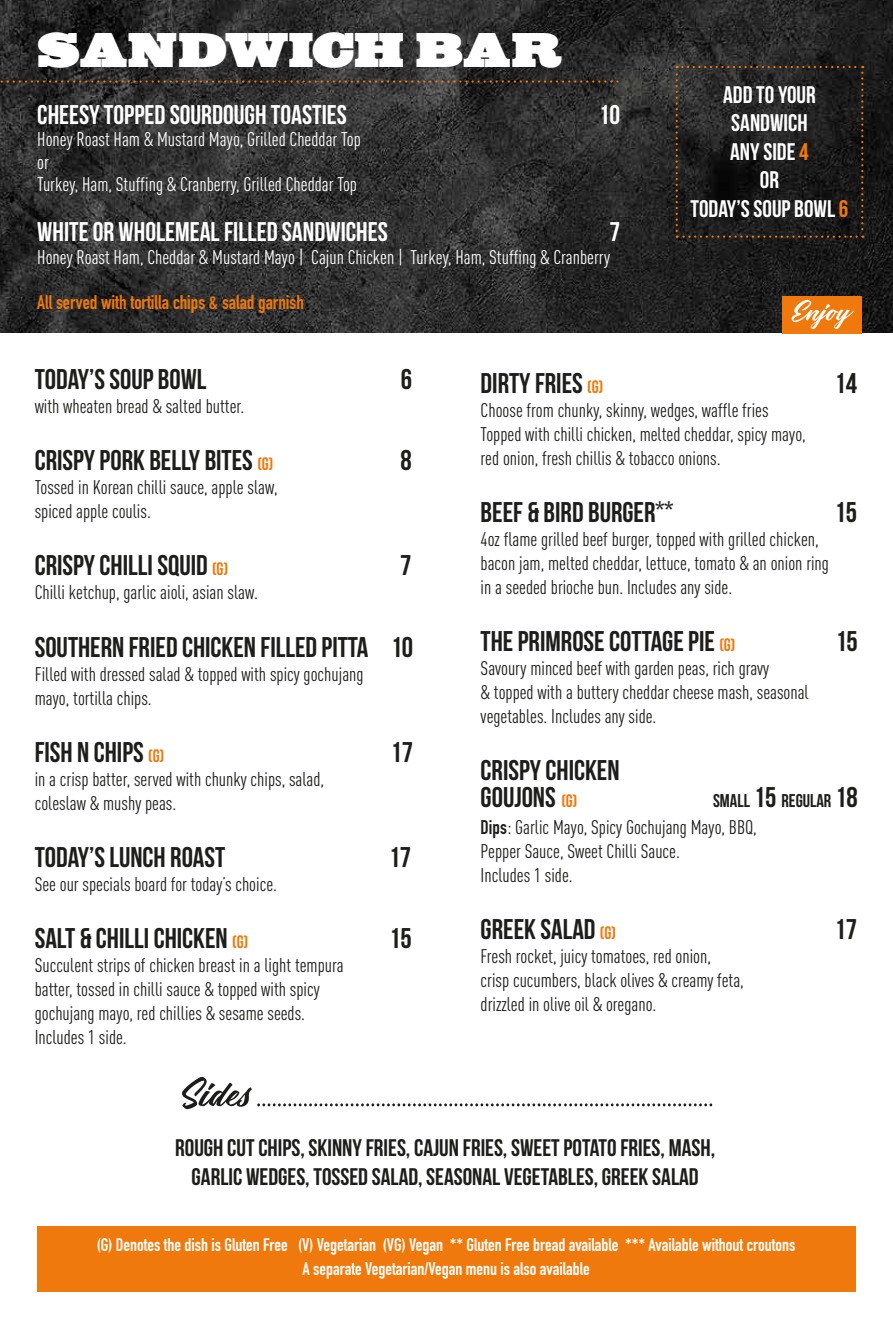
<style>
.page{position:relative;width:893px;height:1327px;background:#fff}
.page>*{position:absolute;margin:0;border:0;box-sizing:border-box;transform-origin:0 0}
.t1{font:47.85px "Big Mummy";color:#fff}
.t2{font:28.5px/27px "Bebas Neue";color:#1d1d1b}
.t3{font:27px "Bebas Neue";color:#fff}
.t4{font:24px/28.5px "Bebas Neue";color:#1d1d1b;text-align:center}
.t5{font:24px/28.5px "Bebas Neue";color:#fff;text-align:center}
.t6{font:19.5px/24px "DIN Cond";color:#1d1d1b}
.t7{font:19.5px/22.5px "DIN Cond";color:#fff}
.t8{font:700 19.5px "DIN Condensed";color:#ef790c}
.t9{font:18.45px "Bebas Neue";color:#1d1d1b}
.t10{font:700 18px/24px "DIN Condensed";color:#fff;text-align:center}
.s1{color:#ef790c}
.s2{font-size:18px;color:#ef790c}
.s3{font-size:28.5px}
.s4{font-family:"DIN Condensed";font-weight:700}
</style>
<div class="page">
<img style="left:0;top:0;width:893px;height:334px">
<div style="left:782px;top:296px;width:80px;height:37px;background:#ef790c"></div>
<svg style="left:792px;top:300px;width:62px;height:29px"></svg>
<svg style="left:676px;top:66px;width:187px;height:172px;background:#21201e"></svg>
<svg style="left:182px;top:1077px;width:530px;height:32px"></svg>
<div style="left:37px;top:1225px;width:819px;height:66px;background:#ef790c"></div>
<svg style="left:0;top:80px;width:618px;height:3px;background:#563e28"></svg>
<h1 class="t1" style="left:37px;top:23px;width:527px">SANDWICH BAR</h1>
<h3 class="t3" style="left:37px;top:100px;width:311px">CHEESY TOPPED SOURDOUGH TOASTIES</h3>
<h3 class="t3" style="left:599px;top:100px;width:23px">10</h3>
<p class="t7" style="left:37px;top:128px;width:325px">Honey Roast Ham &amp; Mustard Mayo, Grilled Cheddar Top or<br>Turkey, Ham, Stuffing &amp; Cranberry, Grilled Cheddar Top</p>
<h3 class="t3" style="left:37px;top:217px;width:352px">WHITE OR WHOLEMEAL FILLED SANDWICHES</h3>
<h3 class="t3" style="left:610px;top:217px;width:12px">7</h3>
<p class="t7" style="left:37px;top:246px;width:574px">Honey Roast Ham, Cheddar &amp; Mustard Mayo | Cajun Chicken | Turkey, Ham, Stuffing &amp; Cranberry</p>
<p class="t8" style="left:37px;top:289px;width:268px">All served with tortilla chips &amp; salad garnish</p>
<p class="t5" style="left:691px;top:80px;width:159px">ADD TO YOUR<br>SANDWICH<br>ANY SIDE <span class="s1">4<br></span>OR<br>TODAY’S SOUP BOWL <span class="s1">6</span></p>
<h2 class="t2" style="left:35px;top:366px;width:173px">TODAY’S SOUP BOWL</h2>
<h2 class="t2" style="left:401px;top:366px;width:13px">6</h2>
<p class="t6" style="left:35px;top:394px;width:211px">with wheaten bread &amp; salted butter.</p>
<h2 class="t2" style="left:35px;top:447px;width:240px">CRISPY PORK BELLY BITES <span class="s2">(G)</span></h2>
<h2 class="t2" style="left:400px;top:447px;width:13px">8</h2>
<p class="t6" style="left:35px;top:475px;width:244px">Tossed in Korean chilli sauce, apple slaw, spiced apple coulis.</p>
<h2 class="t2" style="left:35px;top:552px;width:195px">CRISPY CHILLI SQUID <span class="s2">(G)</span></h2>
<h2 class="t2" style="left:400px;top:552px;width:13px">7</h2>
<p class="t6" style="left:35px;top:580px;width:225px">Chilli ketchup, garlic aioli, asian slaw.</p>
<h2 class="t2" style="left:35px;top:633px;width:380px">SOUTHERN FRIED CHICKEN FILLED PITTA 10</h2>
<p class="t6" style="left:35px;top:661px;width:330px">Filled with dressed salad &amp; topped with spicy gochujang mayo, tortilla chips.</p>
<h2 class="t2" style="left:35px;top:738px;width:131px">FISH N CHIPS <span class="s2">(G)</span></h2>
<h2 class="t2" style="left:391px;top:738px;width:24px">17</h2>
<p class="t6" style="left:35px;top:766px;width:291px">in a crisp batter, served with chunky chips, salad, coleslaw &amp; mushy peas.</p>
<h2 class="t2" style="left:35px;top:843px;width:192px">TODAY’S LUNCH ROAST</h2>
<h2 class="t2" style="left:389px;top:843px;width:24px">17</h2>
<p class="t6" style="left:35px;top:871px;width:244px">See our specials board for today’s choice.</p>
<h2 class="t2" style="left:35px;top:924px;width:215px">SALT &amp; CHILLI CHICKEN <span class="s2">(G)</span></h2>
<h2 class="t2" style="left:389px;top:924px;width:24px">15</h2>
<p class="t6" style="left:35px;top:952px;width:310px">Succulent strips of chicken breast in a light tempura batter, tossed in chilli sauce &amp; topped with spicy gochujang mayo, red chillies &amp; sesame seeds.<br>Includes 1 side.</p>
<h2 class="t2" style="left:481px;top:369px;width:124px">DIRTY FRIES <span class="s2">(G)</span></h2>
<h2 class="t2" style="left:835px;top:369px;width:24px">14</h2>
<p class="t6" style="left:481px;top:397px;width:327px">Choose from chunky, skinny, wedges, waffle fries<br>Topped with chilli chicken, melted cheddar, spicy mayo, red onion, fresh chillis &amp; tobacco onions.</p>
<h2 class="t2" style="left:481px;top:498px;width:194px">BEEF &amp; BIRD BURGER<sup>**</sup></h2>
<h2 class="t2" style="left:835px;top:498px;width:24px">15</h2>
<p class="t6" style="left:481px;top:526px;width:350px">4oz flame grilled beef burger, topped with grilled chicken, bacon jam, melted cheddar, lettuce, tomato &amp; an onion ring in a seeded brioche bun. Includes any side.</p>
<h2 class="t2" style="left:481px;top:627px;width:256px">THE PRIMROSE COTTAGE PIE <span class="s2">(G)</span></h2>
<h2 class="t2" style="left:835px;top:627px;width:24px">15</h2>
<p class="t6" style="left:481px;top:655px;width:330px">Savoury minced beef with garden peas, rich gravy<br>&amp; topped with a buttery cheddar cheese mash, seasonal vegetables. Includes any side.</p>
<h2 class="t2" style="left:481px;top:756px;width:140px">CRISPY CHICKEN<br>GOUJONS <span class="s2">(G)</span></h2>
<p class="t9" style="left:713px;top:790px;width:146px">SMALL <span class="s3">15</span> REGULAR <span class="s3">18</span></p>
<p class="t6" style="left:481px;top:815px;width:278px"><span class="s4">Dips</span>: Garlic Mayo, Spicy Gochujang Mayo, BBQ,<br>Pepper Sauce, Sweet Chilli Sauce.<br>Includes 1 side.</p>
<h2 class="t2" style="left:481px;top:915px;width:137px">GREEK SALAD <span class="s2">(G)</span></h2>
<h2 class="t2" style="left:835px;top:915px;width:24px">17</h2>
<p class="t6" style="left:481px;top:944px;width:265px">Fresh rocket, juicy tomatoes, red onion, crisp cucumbers, black olives &amp; creamy feta, drizzled in olive oil &amp; oregano.</p>
<p class="t4" style="left:175px;top:1133px;width:541px">ROUGH CUT CHIPS, SKINNY FRIES, CAJUN FRIES, SWEET POTATO FRIES, MASH,<br>GARLIC WEDGES, TOSSED SALAD, SEASONAL VEGETABLES, GREEK SALAD</p>
<p class="t10" style="left:97px;top:1232px;width:700px">(G) Denotes the dish is Gluten Free (V) Vegetarian (VG) Vegan ** Gluten Free bread available *** Available without croutons<br>A separate Vegetarian/Vegan menu is also available</p>
</div>
